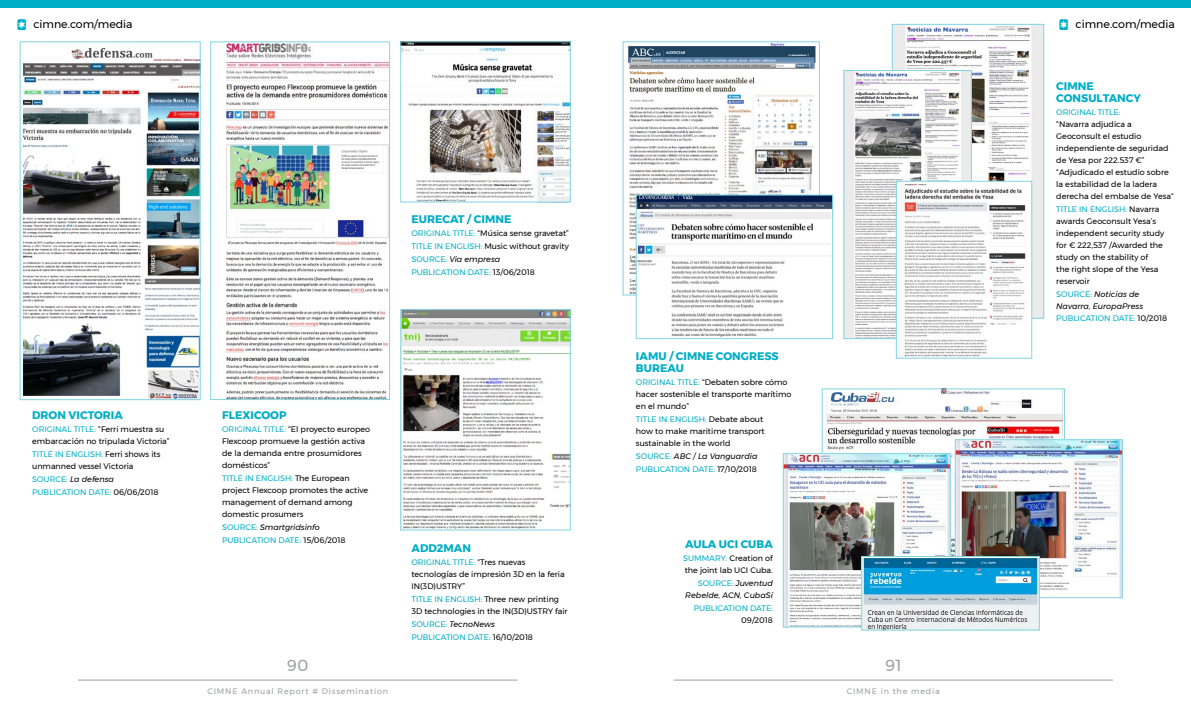
<style>
.page{position:relative;width:1191px;height:709px;background:#fff}
.page>*{position:absolute;margin:0;border:0;box-sizing:border-box;transform-origin:0 0}
.t1{font:16px "Montserrat";color:#9c9e9f}
.titular-lila{font:700 11px/12px "Montserrat";color:#00aec7}
._08web{font:11px "Montserrat";color:#000}
.cuerpo-texto{font:8px/12px "Montserrat";color:#000}
.cuerpo-texto-2{font:8px/12px "Montserrat";color:#00aec7;text-align:right}
.cuerpo-texto-3{font:italic 8px/12px "Montserrat";color:#000}
.t2{font:8px "Montserrat";letter-spacing:.1em;color:#9c9e9f}
.s1{font-family:"Cut Outsfor 3 DFX";color:#00aec7}
.s2{color:#00aec7}
.s3{font-style:normal;color:#00aec7}
.s4{color:#000}
</style>
<div class="page">
<div style="left:0;top:0;width:1191px;height:8px;background:#00aec7"></div>
<hr style="left:673px;top:679px;width:440px;height:1px;background:#9c9e9f">
<hr style="left:78px;top:679px;width:439px;height:1px;background:#9c9e9f">
<img style="left:22px;top:48px;width:176px;height:350px">
<div style="left:20px;top:42px;width:180px;height:358px;border:1px solid #80d6e3"></div>
<img style="left:226px;top:44px;width:162px;height:354px">
<div style="left:210px;top:42px;width:180px;height:358px;border:1px solid #80d6e3"></div>
<img style="left:402px;top:44px;width:166px;height:156px">
<div style="left:400px;top:42px;width:170px;height:160px;border:1px solid #80d6e3"></div>
<img style="left:402px;top:311px;width:166px;height:217px">
<div style="left:400px;top:309px;width:170px;height:221px;border:1px solid #80d6e3"></div>
<img style="left:628px;top:44px;width:189px;height:249px">
<div style="left:623px;top:42px;width:196px;height:253px;border:1px solid #80d6e3"></div>
<img style="left:638px;top:197px;width:193px;height:140px">
<div style="left:636px;top:195px;width:197px;height:144px;border:1px solid #80d6e3"></div>
<img style="left:894px;top:26px;width:148px;height:290px">
<div style="left:892px;top:24px;width:152px;height:294px;border:1px solid #80d6e3"></div>
<img style="left:845px;top:72px;width:124px;height:265px">
<div style="left:843px;top:70px;width:128px;height:269px;border:1px solid #80d6e3"></div>
<img style="left:898px;top:183px;width:132px;height:173px">
<div style="left:896px;top:181px;width:136px;height:177px;border:1px solid #80d6e3"></div>
<img style="left:826px;top:391px;width:236px;height:165px">
<img style="left:785px;top:455px;width:163px;height:170px">
<div style="left:783px;top:453px;width:167px;height:174px;border:1px solid #80d6e3"></div>
<img style="left:957px;top:441px;width:163px;height:155px">
<div style="left:955px;top:439px;width:167px;height:159px;border:1px solid #80d6e3"></div>
<img style="left:863px;top:558px;width:174px;height:70px">
<div style="left:861px;top:556px;width:178px;height:74px;border:1px solid #80d6e3"></div>
<p class="_08web" style="left:17px;top:16px;width:117px"><span class="s1">d</span> cimne.com/media</p>
<p class="titular-lila" style="left:32px;top:409px;width:92px">DRON VICTORIA</p>
<p class="cuerpo-texto" style="left:32px;top:423px;width:139px"><span class="s2">ORIGINAL TITLE:</span> “Ferri muestra su embarcación no tripulada Victoria”</p>
<p class="cuerpo-texto" style="left:32px;top:448px;width:130px"><span class="s2">TITLE IN ENGLISH:</span> Ferri shows its unmanned vessel Victoria</p>
<p class="cuerpo-texto-3" style="left:32px;top:473px;width:83px"><span class="s3">SOURCE:</span> La defensa</p>
<p class="cuerpo-texto-2" style="left:32px;top:486px;width:128px">PUBLICATION DATE: <span class="s4">06/06/2018</span></p>
<p class="titular-lila" style="left:411px;top:213px;width:101px">EURECAT / CIMNE</p>
<p class="cuerpo-texto" style="left:411px;top:227px;width:159px"><span class="s2">ORIGINAL TITLE:</span> “Música sense gravetat”</p>
<p class="cuerpo-texto" style="left:411px;top:240px;width:159px"><span class="s2">TITLE IN ENGLISH:</span> Music without gravity</p>
<p class="cuerpo-texto-3" style="left:411px;top:253px;width:90px"><span class="s3">SOURCE:</span> Via empresa</p>
<p class="cuerpo-texto-2" style="left:411px;top:266px;width:125px">PUBLICATION DATE: <span class="s4">13/06/2018</span></p>
<p class="titular-lila" style="left:222px;top:409px;width:66px">FLEXICOOP</p>
<p class="cuerpo-texto" style="left:222px;top:423px;width:150px"><span class="s2">ORIGINAL TITLE:</span> “El proyecto europeo<br>Flexcoop promueve la gestión activa de la demanda entre prosumidores domésticos”</p>
<p class="cuerpo-texto" style="left:222px;top:472px;width:148px"><span class="s2">TITLE IN ENGLISH:</span> The European project Flexcoop promotes the active management of demand among domestic prosumers</p>
<p class="cuerpo-texto-3" style="left:222px;top:521px;width:99px"><span class="s3">SOURCE:</span> Smartgridsinfo</p>
<p class="cuerpo-texto-2" style="left:222px;top:534px;width:125px">PUBLICATION DATE: <span class="s4">15/06/2018</span></p>
<p class="titular-lila" style="left:411px;top:542px;width:61px">ADD2MAN</p>
<p class="cuerpo-texto" style="left:411px;top:556px;width:155px"><span class="s2">ORIGINAL TITLE:</span> “Tres nuevas tecnologías de impresión 3D en la feria<br>IN(3D)USTRY”</p>
<p class="cuerpo-texto" style="left:411px;top:593px;width:158px"><span class="s2">TITLE IN ENGLISH:</span> Three new printing<br>3D technologies in the IN(3D)USTRY fair</p>
<p class="cuerpo-texto-3" style="left:411px;top:618px;width:85px"><span class="s3">SOURCE:</span> TecnoNews</p>
<p class="cuerpo-texto-2" style="left:411px;top:631px;width:123px">PUBLICATION DATE: <span class="s4">16/10/2018</span></p>
<p class="titular-lila" style="left:636px;top:350px;width:144px">IAMU / CIMNE CONGRESS<br>BUREAU</p>
<p class="cuerpo-texto" style="left:636px;top:376px;width:157px"><span class="s2">ORIGINAL TITLE:</span> “Debaten sobre cómo hacer sostenible el transporte marítimo en el mundo”</p>
<p class="cuerpo-texto" style="left:636px;top:413px;width:130px"><span class="s2">TITLE IN ENGLISH:</span> Debate about how to make maritime transport sustainable in the world</p>
<p class="cuerpo-texto-3" style="left:636px;top:450px;width:123px"><span class="s3">SOURCE:</span> ABC / La Vanguardia</p>
<p class="cuerpo-texto-2" style="left:636px;top:463px;width:122px">PUBLICATION DATE: <span class="s4">17/10/2018</span></p>
<p class="titular-lila" style="left:685px;top:538px;width:89px">AULA UCI CUBA</p>
<p class="cuerpo-texto" style="left:683px;top:552px;width:91px"><span class="s2">SUMMARY:</span> Creation of the joint lab UCI Cuba.</p>
<p class="cuerpo-texto-3" style="left:685px;top:577px;width:89px;text-align:right"><span class="s3">SOURCE:</span> Juventud<br>Rebelde, ACN, CubaSí</p>
<p class="cuerpo-texto-2" style="left:693px;top:602px;width:81px">PUBLICATION DATE:<br><span class="s4">09/2018</span></p>
<h1 class="t1" style="left:287px;top:653px;width:23px">90</h1>
<h1 class="t1" style="left:885px;top:653px;width:18px">91</h1>
<p class="t2" style="left:207px;top:685px;width:182px">CIMNE Annual Report # Dissemination</p>
<p class="t2" style="left:846px;top:685px;width:94px">CIMNE in the media</p>
<p class="_08web" style="left:1059px;top:16px;width:117px"><span class="s1">d</span> cimne.com/media</p>
<p class="titular-lila" style="left:1056px;top:80px;width:86px">CIMNE<br>CONSULTANCY</p>
<p class="cuerpo-texto-2" style="left:1056px;top:106px;width:65px">ORIGINAL TITLE:</p>
<p class="cuerpo-texto" style="left:1056px;top:118px;width:114px">“Navarra adjudica a<br>Geoconsult el estudio independiente de seguridad de Yesa por 222.537 €”</p>
<p class="cuerpo-texto" style="left:1056px;top:166px;width:119px">“Adjudicado el estudio sobre la estabilidad de la ladera derecha del embalse de Yesa“</p>
<p class="cuerpo-texto" style="left:1056px;top:203px;width:110px"><span class="s2">TITLE IN ENGLISH:</span> Navarra awards Geoconsult Yesa’s independent security study for € 222,537 /Awarded the study on the stability of<br>the right slope of the Yesa reservoir</p>
<p class="cuerpo-texto-3" style="left:1056px;top:288px;width:88px"><span class="s3">SOURCE:</span> Noticias de<br>Navarra, EuropaPress</p>
<p class="cuerpo-texto-2" style="left:1056px;top:312px;width:112px">PUBLICATION DATE: <span class="s4">10/2018</span></p>
</div>
